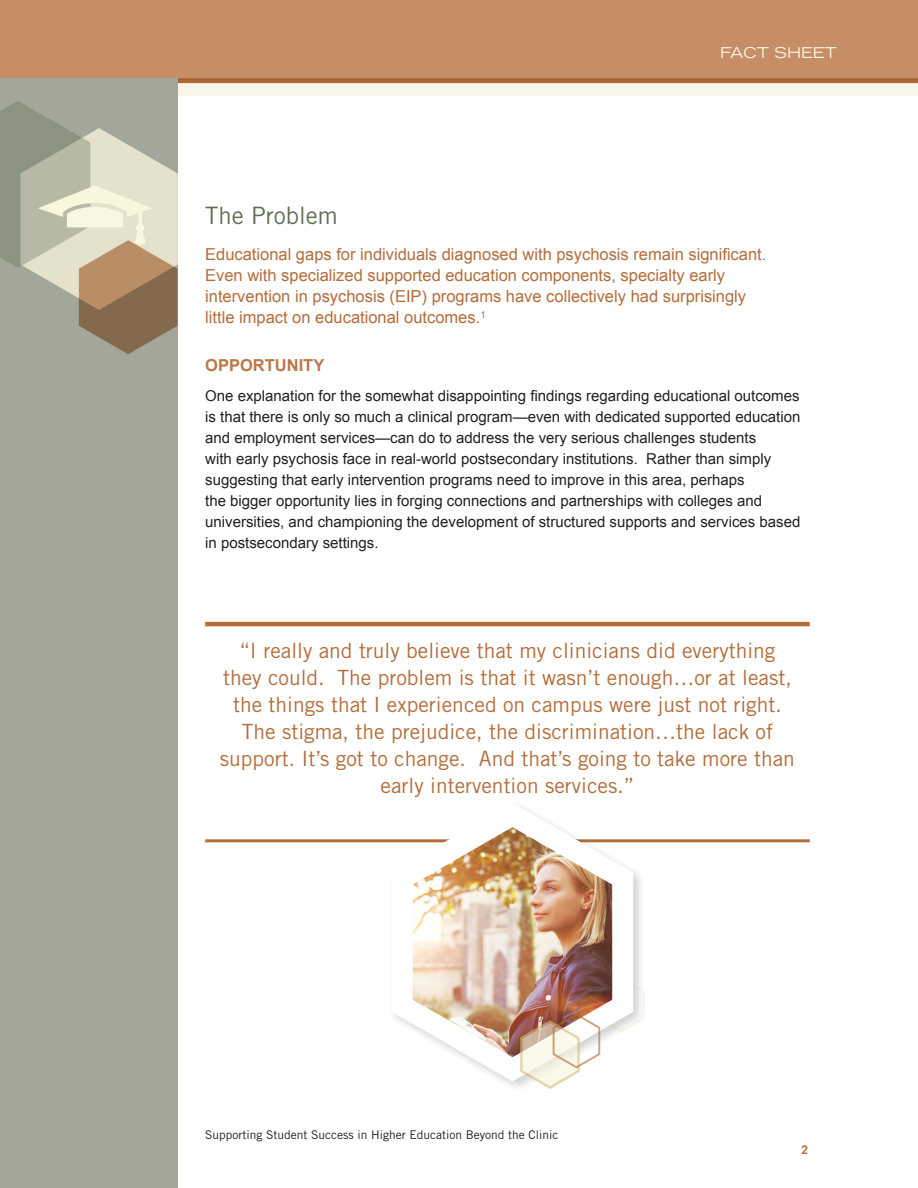
<style>
.page{position:relative;width:918px;height:1188px;background:#fff}
.page>*{position:absolute;margin:0;border:0;box-sizing:border-box;transform-origin:0 0}
.t1{font:24px "Trade Gothic LT Std";color:#616f56}
.t2{font:21px/27px "Trade Gothic LT Std";color:#b46c3a;text-align:center}
.t3{font:16.5px/21px "Arial";color:#b46c3a}
.t4{font:700 16.5px "Arial";color:#ba774a}
.t5{font:15px/21px "Arial";color:#231f20}
.t6{font:expanded 15px "Trade Gothic LT Std";color:#f9f6de}
.t7{font:12px "Trade Gothic LT Std";color:#231f20}
.t8{font:700 12px "Trade Gothic LT Std";color:#b46c3a}
</style>
<div class="page">
<div style="left:0;top:0;width:918px;height:80px;background:#c58e67;border:2px solid #b46c3a"></div>
<svg style="left:178px;top:83px;width:740px;height:13px;background:#f7f3e8"></svg>
<hr style="left:0;top:79px;width:918px;height:4px;background:#b46c3a">
<div style="left:0;top:78px;width:178px;height:1110px;background:#a3a799"></div>
<hr style="left:205px;top:622px;width:605px;height:4px;background:#b46c3a">
<svg style="left:0;top:101px;width:178px;height:253px"></svg>
<hr style="left:205px;top:839px;width:605px;height:3px;background:#b46c3a">
<img style="left:381px;top:806px;width:270px;height:281px">
<img style="left:519px;top:976px;width:127px;height:113px">
<p class="t6" style="left:720px;top:42px;width:119px">FACT SHEET</p>
<h2 class="t1" style="left:205px;top:201px;width:134px">The Problem</h2>
<p class="t3" style="left:205px;top:244px;width:563px">Educational gaps for individuals diagnosed with psychosis remain significant.<br>Even with specialized supported education components, specialty early intervention in psychosis (EIP) programs have collectively had surprisingly little impact on educational outcomes.<sup>1</sup></p>
<h3 class="t4" style="left:205px;top:355px;width:121px">OPPORTUNITY</h3>
<p class="t5" style="left:205px;top:386px;width:597px">One explanation for the somewhat disappointing findings regarding educational outcomes is that there is only so much a clinical program—even with dedicated supported education and employment services—can do to address the very serious challenges students<br>with early psychosis face in real-world postsecondary institutions. Rather than simply suggesting that early intervention programs need to improve in this area, perhaps<br>the bigger opportunity lies in forging connections and partnerships with colleges and universities, and championing the development of structured supports and services based in postsecondary settings.</p>
<p class="t2" style="left:220px;top:637px;width:577px">“I really and truly believe that my clinicians did everything they could. The problem is that it wasn’t enough…or at least, the things that I experienced on campus were just not right.<br>The stigma, the prejudice, the discrimination…the lack of support. It’s got to change. And that’s going to take more than early intervention services.”</p>
<p class="t7" style="left:205px;top:1128px;width:355px">Supporting Student Success in Higher Education Beyond the Clinic</p>
<p class="t8" style="left:802px;top:1142px;width:8px">2</p>
</div>
